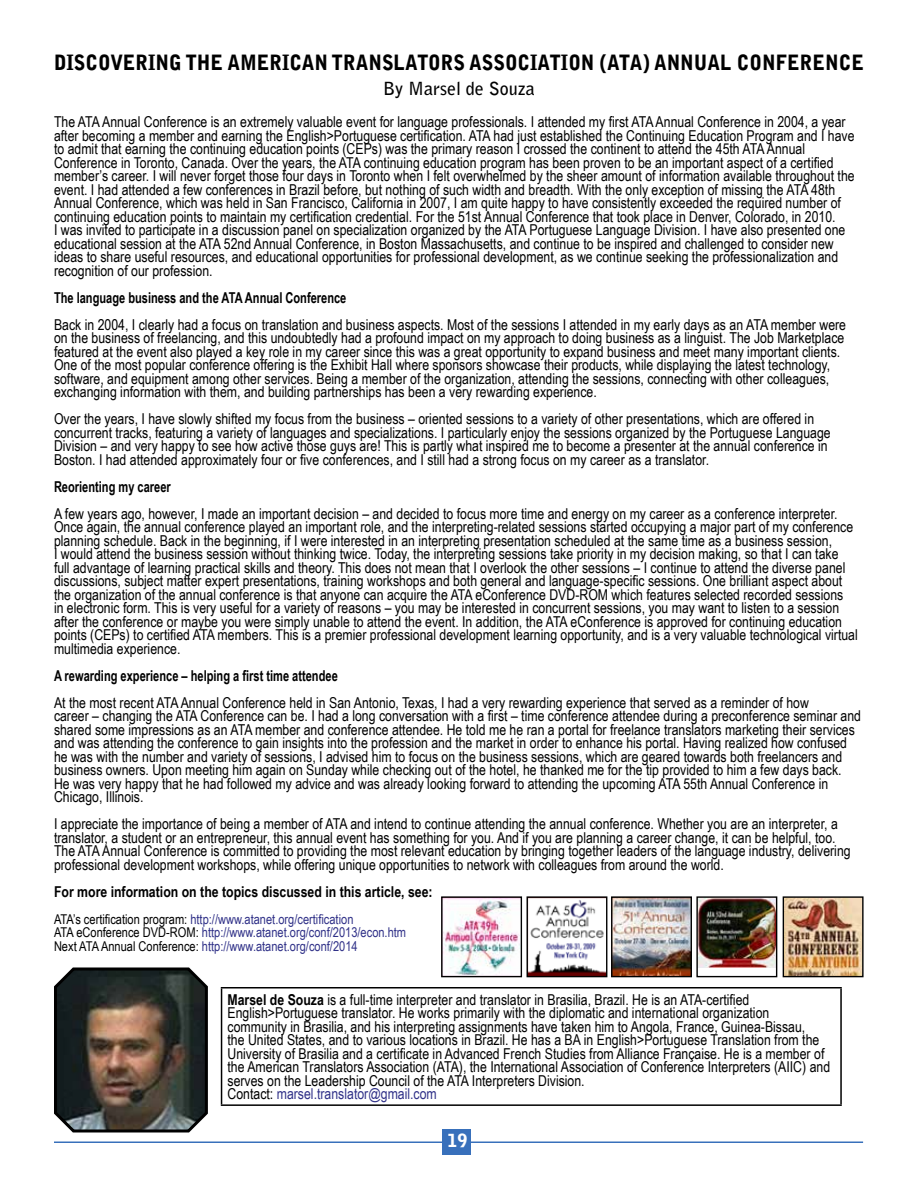
<style>
.page{position:relative;width:918px;height:1188px;background:#fff}
.page>*{position:absolute;margin:0;border:0;box-sizing:border-box;transform-origin:0 0}
.t1{font:900 21px "Bell Gothic Std";color:#000;scale:.9 1}
.t2{font:700 18px "Bell Gothic Std";color:#000}
.t3{font:900 18px "Bell Gothic Std";color:#fff}
.t4{font:15px/13.5px "Arial Narrow";color:#000}
.t5{font:700 15px "Arial Narrow";color:#000;scale:.9 1}
.t6{font:700 15px "Arial Narrow";color:#000}
.t7{font:13.5px/13.5px "Arial Narrow";color:#303188}
.s1{color:#000}
.s2{font-weight:700}
.s3{color:#303188}
</style>
<div class="page">
<hr style="left:54px;top:1142px;width:809px;height:1px;background:#3870bb">
<div style="left:442px;top:1130px;width:29px;height:25px;background:#3870bb"></div>
<img style="left:54px;top:967px;width:154px;height:166px">
<hr style="left:221px;top:987px;width:621px;height:1px;background:#000">
<hr style="left:221px;top:989px;width:1px;height:115px;background:#000">
<hr style="left:840px;top:989px;width:2px;height:115px;background:#000">
<hr style="left:221px;top:1104px;width:621px;height:2px;background:#000">
<img style="left:529px;top:898px;width:76px;height:77px">
<div style="left:527px;top:896px;width:80px;height:81px;border:1px solid #000"></div>
<img style="left:443px;top:898px;width:77px;height:77px">
<div style="left:441px;top:896px;width:81px;height:81px;border:1px solid #000"></div>
<img style="left:698px;top:898px;width:77px;height:69px">
<div style="left:696px;top:896px;width:81px;height:81px;border:1px solid #000"></div>
<img style="left:613px;top:898px;width:77px;height:77px">
<div style="left:611px;top:896px;width:81px;height:81px;border:1px solid #000"></div>
<img style="left:785px;top:898px;width:77px;height:77px">
<div style="left:783px;top:896px;width:81px;height:81px;border:1px solid #000"></div>
<h1 class="t1" style="left:54px;top:50px;width:28px">DISCOVERING</h1>
<h1 class="t1" style="left:185px;top:50px;width:15px">THE</h1>
<h1 class="t1" style="left:228px;top:50px;width:29px">AMERICAN</h1>
<h1 class="t1" style="left:332px;top:50px;width:28px">TRANSLATORS</h1>
<h1 class="t1" style="left:469px;top:50px;width:235px">ASSOCIATION (ATA) ANNUAL</h1>
<h1 class="t1" style="left:737px;top:50px;width:29px">CONFERENCE</h1>
<p class="t2" style="left:383px;top:78px;width:153px">By Marsel de Souza</p>
<p class="t4" style="left:54px;top:115px;width:802px">The ATA Annual Conference is an extremely valuable event for language professionals. I attended my first ATA Annual Conference in 2004, a year after becoming a member and earning the English&gt;Portuguese certification. ATA had just established the Continuing Education Program and I have to admit that earning the continuing education points (CEPs) was the primary reason I crossed the continent to attend the 45th ATA Annual Conference in Toronto, Canada. Over the years, the ATA continuing education program has been proven to be an important aspect of a certified member’s career. I will never forget those four days in Toronto when I felt overwhelmed by the sheer amount of information available throughout the event. I had attended a few conferences in Brazil before, but nothing of such width and breadth. With the only exception of missing the ATA 48th Annual Conference, which was held in San Francisco, California in 2007, I am quite happy to have consistently exceeded the required number of continuing education points to maintain my certification credential. For the 51st Annual Conference that took place in Denver, Colorado, in 2010.<br>I was invited to participate in a discussion panel on specialization organized by the ATA Portuguese Language Division. I have also presented one educational session at the ATA 52nd Annual Conference, in Boston Massachusetts, and continue to be inspired and challenged to consider new ideas to share useful resources, and educational opportunities for professional development, as we continue seeking the professionalization and recognition of our profession.</p>
<p class="t5" style="left:54px;top:286px;width:326px">The language business and the ATA Annual Conference</p>
<p class="t4" style="left:54px;top:317px;width:794px">Back in 2004, I clearly had a focus on translation and business aspects. Most of the sessions I attended in my early days as an ATA member were on the business of freelancing, and this undoubtedly had a profound impact on my approach to doing business as a linguist. The Job Marketplace featured at the event also played a key role in my career since this was a great opportunity to expand business and meet many important clients.<br>One of the most popular conference offering is the Exhibit Hall where sponsors showcase their products, while displaying the latest technology, software, and equipment among other services. Being a member of the organization, attending the sessions, connecting with other colleagues, exchanging information with them, and building partnerships has been a very rewarding experience.</p>
<p class="t4" style="left:54px;top:412px;width:778px">Over the years, I have slowly shifted my focus from the business – oriented sessions to a variety of other presentations, which are offered in concurrent tracks, featuring a variety of languages and specializations. I particularly enjoy the sessions organized by the Portuguese Language Division – and very happy to see how active those guys are! This is partly what inspired me to become a presenter at the annual conference in Boston. I had attended approximately four or five conferences, and I still had a strong focus on my career as a translator.</p>
<p class="t5" style="left:54px;top:475px;width:131px">Reorienting my career</p>
<p class="t4" style="left:54px;top:506px;width:805px">A few years ago, however, I made an important decision – and decided to focus more time and energy on my career as a conference interpreter.<br>Once again, the annual conference played an important role, and the interpreting-related sessions started occupying a major part of my conference planning schedule. Back in the beginning, if I were interested in an interpreting presentation scheduled at the same time as a business session,<br>I would attend the business session without thinking twice. Today, the interpreting sessions take priority in my decision making, so that I can take full advantage of learning practical skills and theory. This does not mean that I overlook the other sessions – I continue to attend the diverse panel discussions, subject matter expert presentations, training workshops and both general and language-specific sessions. One brilliant aspect about the organization of the annual conference is that anyone can acquire the ATA eConference DVD-ROM which features selected recorded sessions<br>in electronic form. This is very useful for a variety of reasons – you may be interested in concurrent sessions, you may want to listen to a session after the conference or maybe you were simply unable to attend the event. In addition, the ATA eConference is approved for continuing education points (CEPs) to certified ATA members. This is a premier professional development learning opportunity, and is a very valuable technological virtual multimedia experience.</p>
<p class="t5" style="left:54px;top:664px;width:317px">A rewarding experience – helping a first time attendee</p>
<p class="t4" style="left:54px;top:695px;width:809px">At the most recent ATA Annual Conference held in San Antonio, Texas, I had a very rewarding experience that served as a reminder of how<br>career – changing the ATA Conference can be. I had a long conversation with a first – time conference attendee during a preconference seminar and shared some impressions as an ATA member and conference attendee. He told me he ran a portal for freelance translators marketing their services and was attending the conference to gain insights into the profession and the market in order to enhance his portal. Having realized how confused he was with the number and variety of sessions, I advised him to focus on the business sessions, which are geared towards both freelancers and business owners. Upon meeting him again on Sunday while checking out of the hotel, he thanked me for the tip provided to him a few days back.<br>He was very happy that he had followed my advice and was already looking forward to attending the upcoming ATA 55th Annual Conference in Chicago, Illinois.</p>
<p class="t4" style="left:54px;top:817px;width:798px">I appreciate the importance of being a member of ATA and intend to continue attending the annual conference. Whether you are an interpreter, a translator, a student or an entrepreneur, this annual event has something for you. And if you are planning a career change, it can be helpful, too.<br>The ATA Annual Conference is committed to providing the most relevant education by bringing together leaders of the language industry, delivering professional development workshops, while offering unique opportunities to network with colleagues from around the world.</p>
<p class="t6" style="left:54px;top:880px;width:380px">For more information on the topics discussed in this article, see:</p>
<p class="t7" style="left:54px;top:912px;width:354px"><span class="s1">ATA’s certification program:</span> http://www.atanet.org/certification<br><span class="s1">ATA eConference DVD‑ROM:</span> http://www.atanet.org/conf/2013/econ.htm<br><span class="s1">Next ATA Annual Conference:</span> http://www.atanet.org/conf/2014</p>
<p class="t4" style="left:228px;top:992px;width:604px"><span class="s2">Marsel de Souza</span> is a full-time interpreter and translator in Brasilia, Brazil. He is an ATA-certified English&gt;Portuguese translator. He works primarily with the diplomatic and international organization community in Brasilia, and his interpreting assignments have taken him to Angola, France, Guinea-Bissau,<br>the United States, and to various locations in Brazil. He has a BA in English&gt;Portuguese Translation from the University of Brasilia and a certificate in Advanced French Studies from Alliance Française. He is a member of the American Translators Association (ATA), the International Association of Conference Interpreters (AIIC) and serves on the Leadership Council of the ATA Interpreters Division.<br>Contact: <span class="s3">marsel.translator@gmail.com</span></p>
<p class="t3" style="left:448px;top:1131px;width:22px">19</p>
</div>
